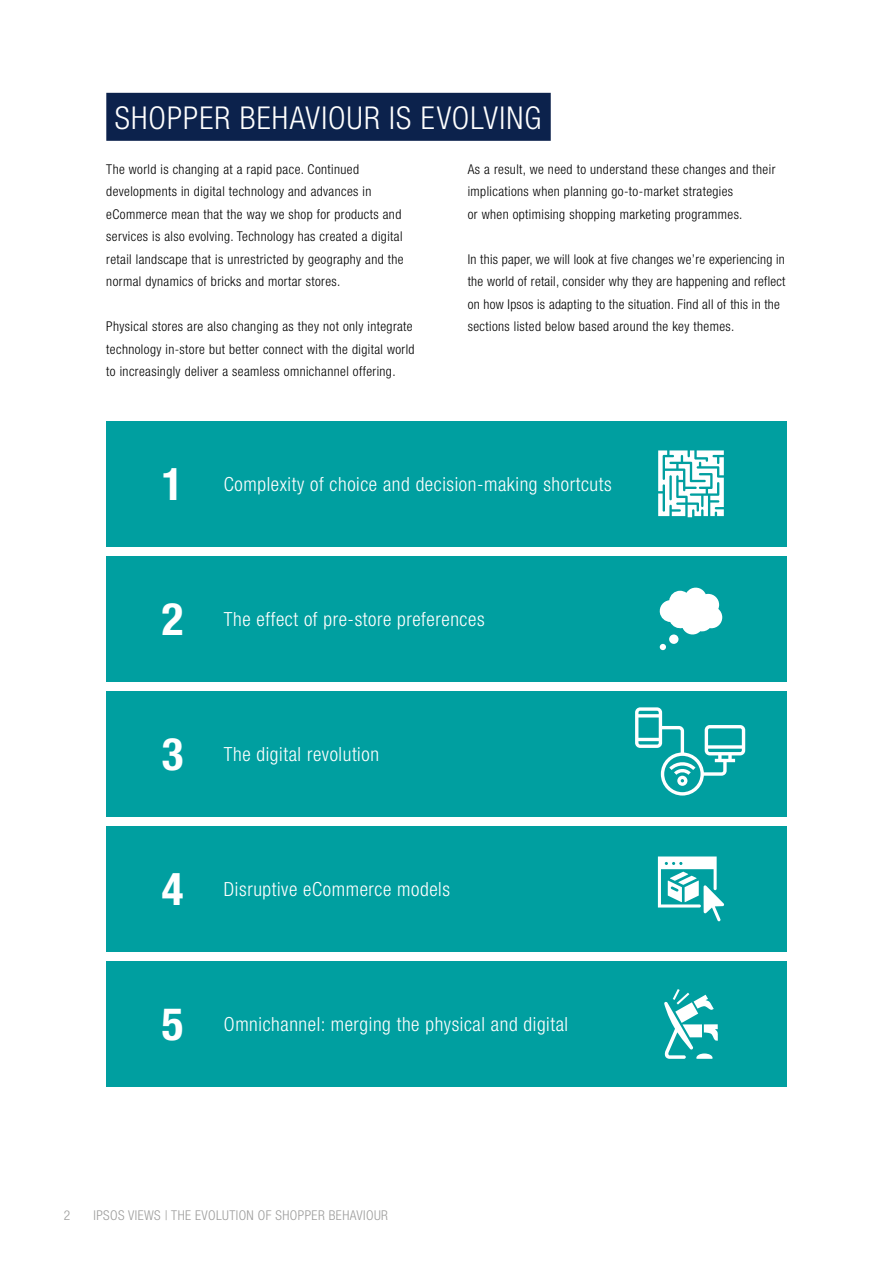
<style>
.page{position:relative;width:893px;height:1263px;background:#fff}
.page>*{position:absolute;margin:0;border:0;box-sizing:border-box;transform-origin:0 0}
.t1{font:700 condensed 45px "Helvetica Neue LT Std";color:#fff}
.t2{font:300 condensed 31.5px "Helvetica Neue LT Std";letter-spacing:.035em;color:#fff}
.t3{font:300 condensed 19.5px "Helvetica Neue LT Std";letter-spacing:.03em;color:#fff}
.t4{font:300 condensed 13.5px/22.5px "Helvetica Neue LT Std";letter-spacing:.03em;color:#000}
.t5{font:300 condensed 13.5px "Helvetica Neue LT Std";letter-spacing:.03em;color:#9d9d9c}
</style>
<div class="page">
<div style="left:106px;top:93px;width:445px;height:48px;background:#0c224c"></div>
<div style="left:106px;top:421px;width:681px;height:125px;background:#009fa0"></div>
<svg style="left:658px;top:450px;width:66px;height:67px"></svg>
<div style="left:106px;top:556px;width:681px;height:125px;background:#009fa0"></div>
<svg style="left:660px;top:644px;width:6px;height:6px"></svg>
<div style="left:669px;top:634px;width:9px;height:10px;background:#fff;border-radius:50%"></div>
<svg style="left:659px;top:587px;width:63px;height:49px"></svg>
<div style="left:106px;top:691px;width:681px;height:125px;background:#009fa0"></div>
<div style="left:106px;top:826px;width:681px;height:125px;background:#009fa0"></div>
<svg style="left:658px;top:856px;width:66px;height:65px"></svg>
<div style="left:106px;top:961px;width:681px;height:125px;background:#009fa0"></div>
<svg style="left:664px;top:989px;width:54px;height:70px"></svg>
<svg style="left:635px;top:707px;width:110px;height:88px"></svg>
<h2 class="t2" style="left:115px;top:100px;width:428px">SHOPPER BEHAVIOUR IS EVOLVING</h2>
<p class="t4" style="left:106px;top:158px;width:299px">The world is changing at a rapid pace. Continued developments in digital technology and advances in eCommerce mean that the way we shop for products and services is also evolving. Technology has created a digital retail landscape that is unrestricted by geography and the normal dynamics of bricks and mortar stores.</p>
<p class="t4" style="left:106px;top:315px;width:310px">Physical stores are also changing as they not only integrate technology in-store but better connect with the digital world to increasingly deliver a seamless omnichannel offering.</p>
<p class="t4" style="left:468px;top:158px;width:309px">As a result, we need to understand these changes and their implications when planning go-to-market strategies<br>or when optimising shopping marketing programmes.</p>
<p class="t4" style="left:468px;top:248px;width:319px">In this paper, we will look at five changes we’re experiencing in the world of retail, consider why they are happening and reflect on how Ipsos is adapting to the situation. Find all of this in the sections listed below based around the key themes.</p>
<h1 class="t1" style="left:162px;top:457px;width:23px">1</h1>
<h3 class="t3" style="left:224px;top:473px;width:389px">Complexity of choice and decision-making shortcuts</h3>
<h1 class="t1" style="left:162px;top:592px;width:23px">2</h1>
<h3 class="t3" style="left:224px;top:608px;width:262px">The effect of pre-store preferences</h3>
<h1 class="t1" style="left:162px;top:727px;width:23px">3</h1>
<h3 class="t3" style="left:224px;top:743px;width:157px">The digital revolution</h3>
<h1 class="t1" style="left:162px;top:862px;width:23px">4</h1>
<h3 class="t3" style="left:224px;top:878px;width:228px">Disruptive eCommerce models</h3>
<h1 class="t1" style="left:162px;top:997px;width:23px">5</h1>
<h3 class="t3" style="left:224px;top:1013px;width:346px">Omnichannel: merging the physical and digital</h3>
<p class="t5" style="left:64px;top:1208px;width:8px">2</p>
<p class="t5" style="left:94px;top:1208px;width:296px">IPSOS VIEWS | THE EVOLUTION OF SHOPPER BEHAVIOUR</p>
</div>
